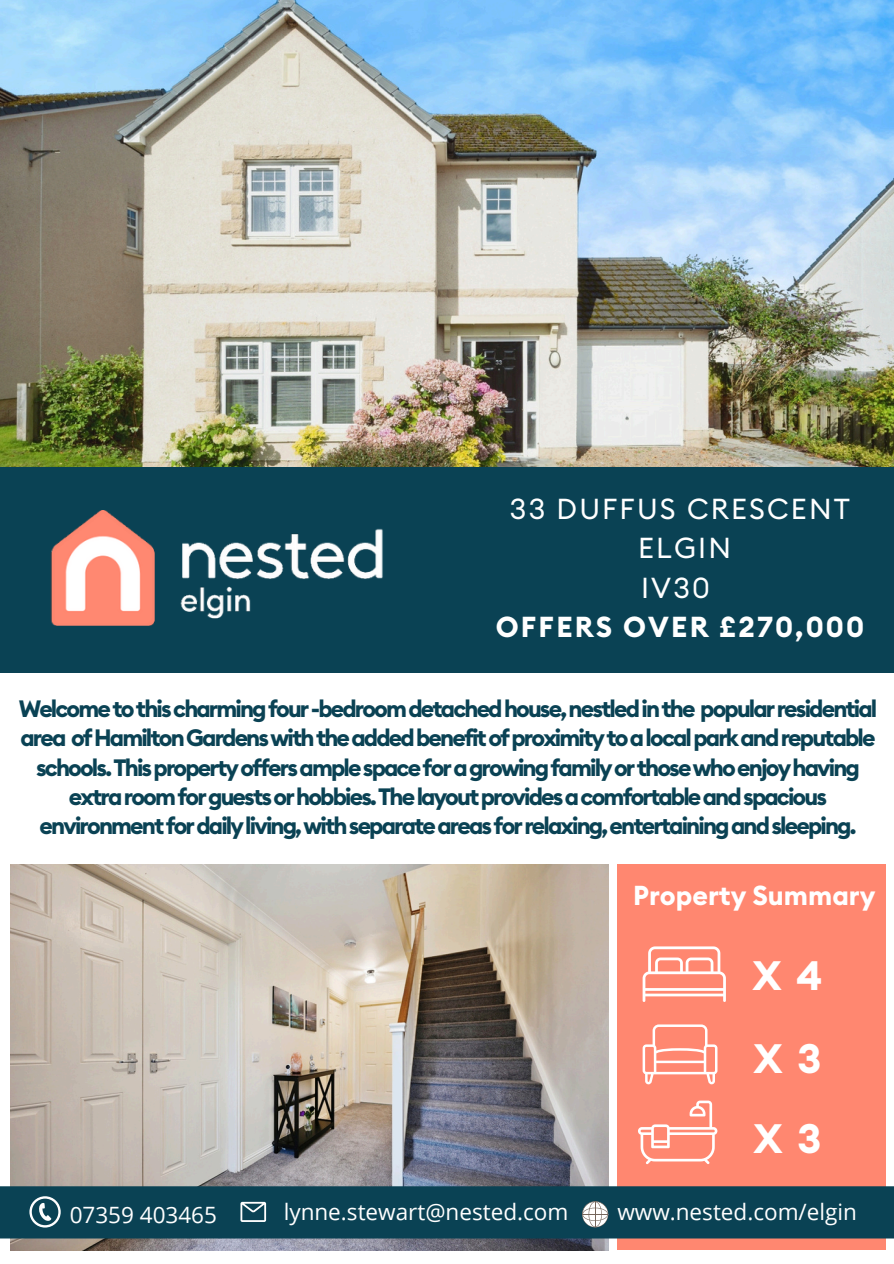
<style>
.page{position:relative;width:894px;height:1264px;background:#fff}
.page>*{position:absolute;margin:0;border:0;box-sizing:border-box;transform-origin:0 0}
.t1{font:700 40.5px "Euclid Circular B";color:#fff}
.t2{font:28.5px/39.3px "Euclid Circular B";letter-spacing:.075em;color:#fff;text-align:center}
.t3{font:700 27px "Euclid Circular B";color:#fff}
.t4{font:700 23.4px/29.2px "Euclid Circular B";letter-spacing:-.08em;color:#0a4254;text-align:center}
.t5{font:22.5px "Open Sans";color:#fff}
.s1{font-weight:700}
</style>
<div class="page">
<img style="left:0;top:0;width:893px;height:466px">
<img style="left:11px;top:864px;width:597px;height:386px">
<div style="left:0;top:466px;width:893px;height:206px;background:#0a4254"></div>
<div style="left:617px;top:864px;width:268px;height:385px;background:#ff8770"></div>
<div style="left:0;top:1186px;width:893px;height:52px;background:#0a4254"></div>
<svg style="left:240px;top:1201px;width:26px;height:20px"></svg>
<svg style="left:582px;top:1201px;width:26px;height:26px"></svg>
<img style="left:50px;top:510px;width:333px;height:115px">
<svg style="left:638px;top:1100px;width:79px;height:64px"></svg>
<svg style="left:642px;top:1024px;width:75px;height:60px"></svg>
<svg style="left:642px;top:946px;width:83px;height:55px"></svg>
<svg style="left:29px;top:1196px;width:32px;height:31px"></svg>
<p class="t2" style="left:495px;top:490px;width:370px">33 DUFFUS CRESCENT<br>ELGIN<br>IV30<br><span class="s1">OFFERS OVER £270,000</span></p>
<p class="t4" style="left:19px;top:695px;width:859px">Welcometothischarmingfour-bedroomdetachedhouse,nestledinthe popularresidential area ofHamiltonGardenswiththeaddedbenefitofproximitytoalocalparkandreputable schools.Thispropertyoffersamplespaceforagrowingfamilyorthosewhoenjoyhaving extraroomforguestsorhobbies.Thelayoutprovidesacomfortableandspacious environmentfordailyliving,withseparateareasforrelaxing,entertainingandsleeping.</p>
<h5 class="t3" style="left:633px;top:883px;width:244px">Property Summary</h5>
<h1 class="t1" style="left:752px;top:957px;width:71px">X 4</h1>
<h1 class="t1" style="left:753px;top:1039px;width:69px">X 3</h1>
<p class="t5" style="left:70px;top:1198px;width:149px">07359 403465</p>
<p class="t5" style="left:283px;top:1195px;width:286px">lynne.stewart@nested.com</p>
<h1 class="t1" style="left:753px;top:1119px;width:69px">X 3</h1>
<h2 class="t5" style="left:617px;top:1196px;width:241px">www.nested.com/elgin</h2>
</div>
